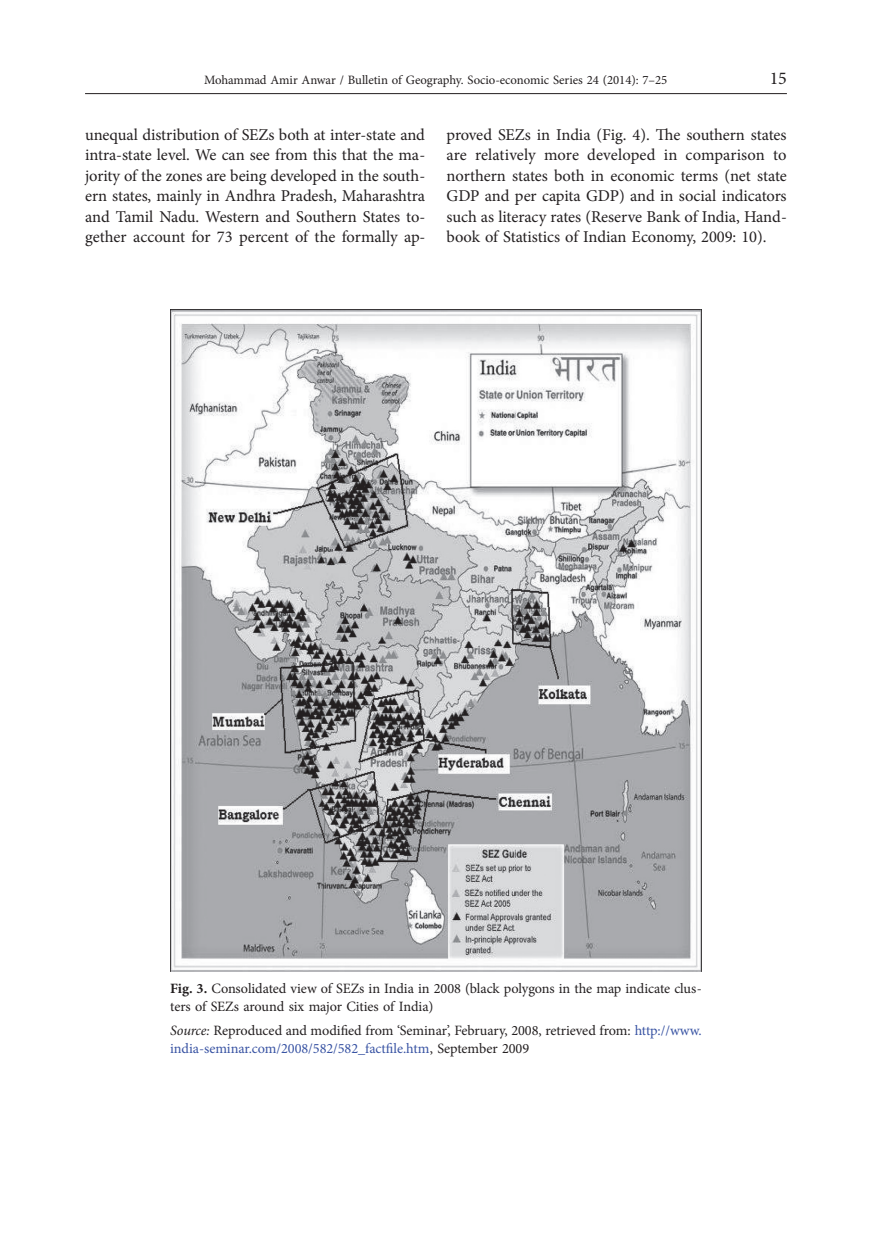
<style>
.page{position:relative;width:872px;height:1234px;background:#fff}
.page>*{position:absolute;margin:0;border:0;box-sizing:border-box;transform-origin:0 0}
.t1{font:18px "Minion Pro";color:#231f20}
.t2{font:16.5px/20.5px "Minion Pro";letter-spacing:-.005em;color:#231f20;text-align:justify}
.t3{font:14.25px/17.7px "Minion Pro";letter-spacing:-.005em;color:#231f20}
.t4{font:12.75px "Minion Pro";letter-spacing:-.005em;color:#231f20}
.s1{font-weight:700}
.s2{font-style:italic}
.s3{color:#3853a3}
</style>
<div class="page">
<hr style="left:85px;top:93px;width:702px;height:1px;background:#231f20">
<img style="left:170px;top:309px;width:532px;height:661px">
<p class="t4" style="left:204px;top:71px;width:465px">Mohammad Amir Anwar / Bulletin of Geography. Socio-economic Series 24 (2014): 7–25</p>
<p class="t1" style="left:769px;top:66px;width:19px">15</p>
<p class="t2" style="left:85px;top:124px;width:342px">unequal distribution of SEZs both at inter-state and intra-state level. We can see from this that the ma&shy;jority of the zones are being developed in the south&shy;ern states, mainly in Andhra Pradesh, Maharashtra and Tamil Nadu. Western and Southern States to&shy;gether account for 73 percent of the formally ap-</p>
<p class="t2" style="left:446px;top:124px;width:342px">proved SEZs in India (Fig. 4). The southern states are relatively more developed in comparison to northern states both in economic terms (net state GDP and per capita GDP) and in social indicators such as literacy rates (Reserve Bank of India, Hand&shy;book of Statistics of Indian Economy, 2009: 10).</p>
<p class="t3" style="left:170px;top:979px;width:533px"><span class="s1">Fig. 3.</span> Consolidated view of SEZs in India in 2008 (black polygons in the map indicate clus&shy;ters of SEZs around six major Cities of India)</p>
<p class="t3" style="left:170px;top:1021px;width:533px"><span class="s2">Source:</span> Reproduced and modified from ‘Seminar’, February, 2008, retrieved from: <span class="s3">http://www. india-seminar.com/2008/582/582_factfile.htm</span>, September 2009</p>
</div>
